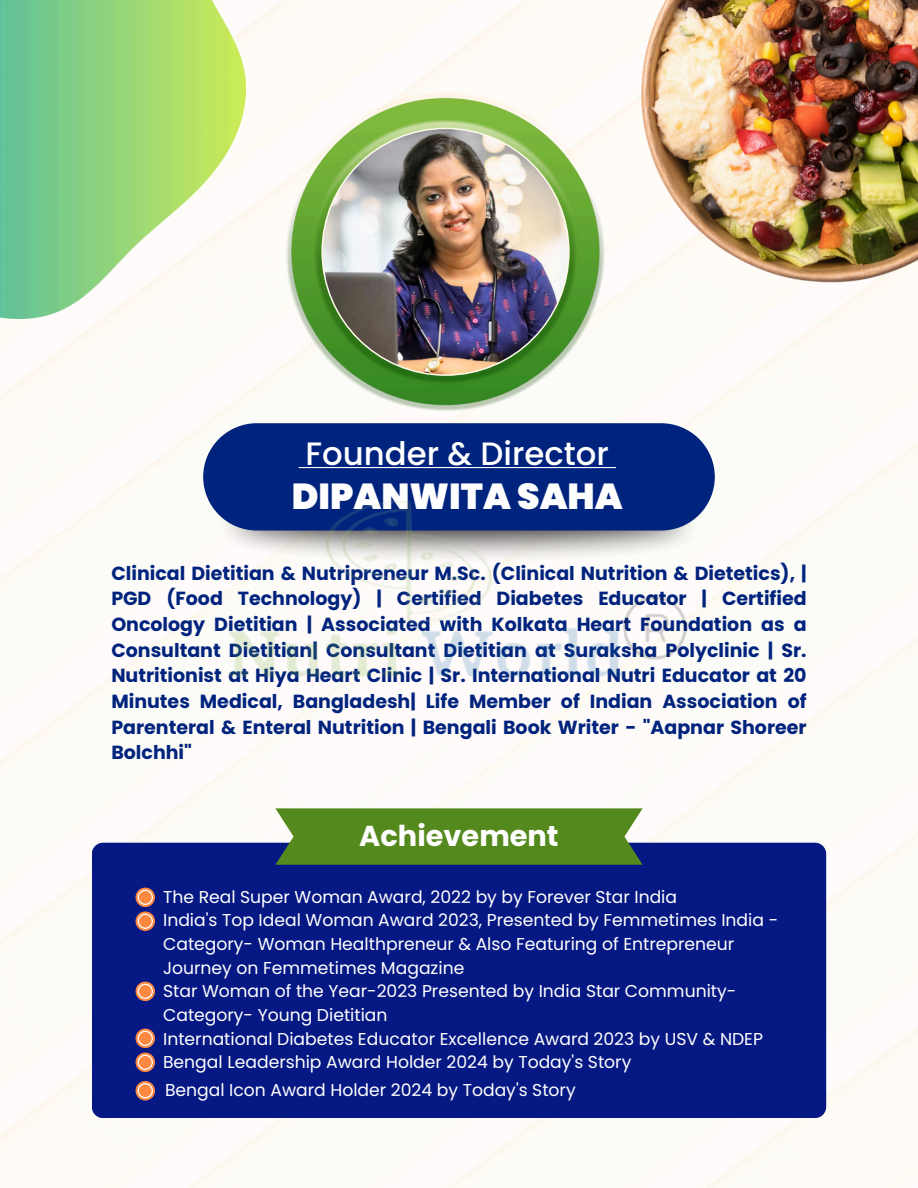
<style>
.page{position:relative;width:918px;height:1188px;background:#fff}
.page>*{position:absolute;margin:0;border:0;box-sizing:border-box;transform-origin:0 0}
.t1{font:900 36.15px "Poppins";color:#fefefe}
.t2{font:500 32.4px "Poppins";color:#fff}
.t3{font:700 28.8px "Poppins";color:#fefefe}
.t4{font:700 19.05px/25.7px "Poppins";color:#00237d;text-align:justify}
.t5{font:17.25px/23.7px "Poppins";color:#fff}
</style>
<div class="page">
<img style="left:0;top:0;width:918px;height:1188px">
<svg style="left:203px;top:423px;width:512px;height:108px;background:#123386"></svg>
<img style="left:286px;top:92px;width:319px;height:319px">
<svg style="left:321px;top:128px;width:249px;height:248px"></svg>
<img style="left:323px;top:129px;width:245px;height:245px;border-radius:50%">
<div style="left:92px;top:843px;width:734px;height:275px;background:#061883"></div>
<svg style="left:136px;top:888px;width:19px;height:43px"></svg>
<svg style="left:136px;top:982px;width:19px;height:19px"></svg>
<svg style="left:136px;top:1029px;width:19px;height:43px"></svg>
<hr style="left:299px;top:467px;width:317px;height:1px;background:#fff">
<svg style="left:275px;top:808px;width:367px;height:57px;background:#588b27"></svg>
<img style="left:223px;top:483px;width:472px;height:222px">
<svg style="left:136px;top:1081px;width:19px;height:19px"></svg>
<img style="left:576px;top:0;width:342px;height:348px">
<img style="left:0;top:0;width:245px;height:318px">
<h1 class="t2" style="left:306px;top:431px;width:305px">Founder &amp; Director</h1>
<p class="t1" style="left:292px;top:471px;width:332px">DIPANWITA SAHA</p>
<p class="t4" style="left:111px;top:560px;width:697px">Clinical Dietitian &amp; Nutripreneur M.Sc. (Clinical Nutrition &amp; Dietetics), | PGD (Food Technology) | Certified Diabetes Educator | Certified Oncology Dietitian | Associated with Kolkata Heart Foundation as a Consultant Dietitian| Consultant Dietitian at Suraksha Polyclinic | Sr.<br>Nutritionist at Hiya Heart Clinic | Sr. International Nutri Educator at 20<br>Minutes Medical, Bangladesh| Life Member of Indian Association of Parenteral &amp; Enteral Nutrition | Bengali Book Writer - "Aapnar Shoreer Bolchhi"</p>
<h4 class="t3" style="left:359px;top:816px;width:201px">Achievement</h4>
<p class="t5" style="left:163px;top:885px;width:516px">The Real Super Woman Award, 2022 by by Forever Star India</p>
<p class="t5" style="left:163px;top:909px;width:617px">India's Top Ideal Woman Award 2023, Presented by Femmetimes India -<br>Category- Woman Healthpreneur &amp; Also Featuring of Entrepreneur<br>Journey on Femmetimes Magazine</p>
<p class="t5" style="left:163px;top:979px;width:575px">Star Woman of the Year-2023 Presented by India Star Community-<br>Category- Young Dietitian</p>
<h2 class="t5" style="left:163px;top:1027px;width:601px">International Diabetes Educator Excellence Award 2023 by USV &amp; NDEP</h2>
<p class="t5" style="left:163px;top:1050px;width:470px">Bengal Leadership Award Holder 2024 by Today's Story</p>
<p class="t5" style="left:165px;top:1078px;width:412px">Bengal Icon Award Holder 2024 by Today's Story</p>
</div>
